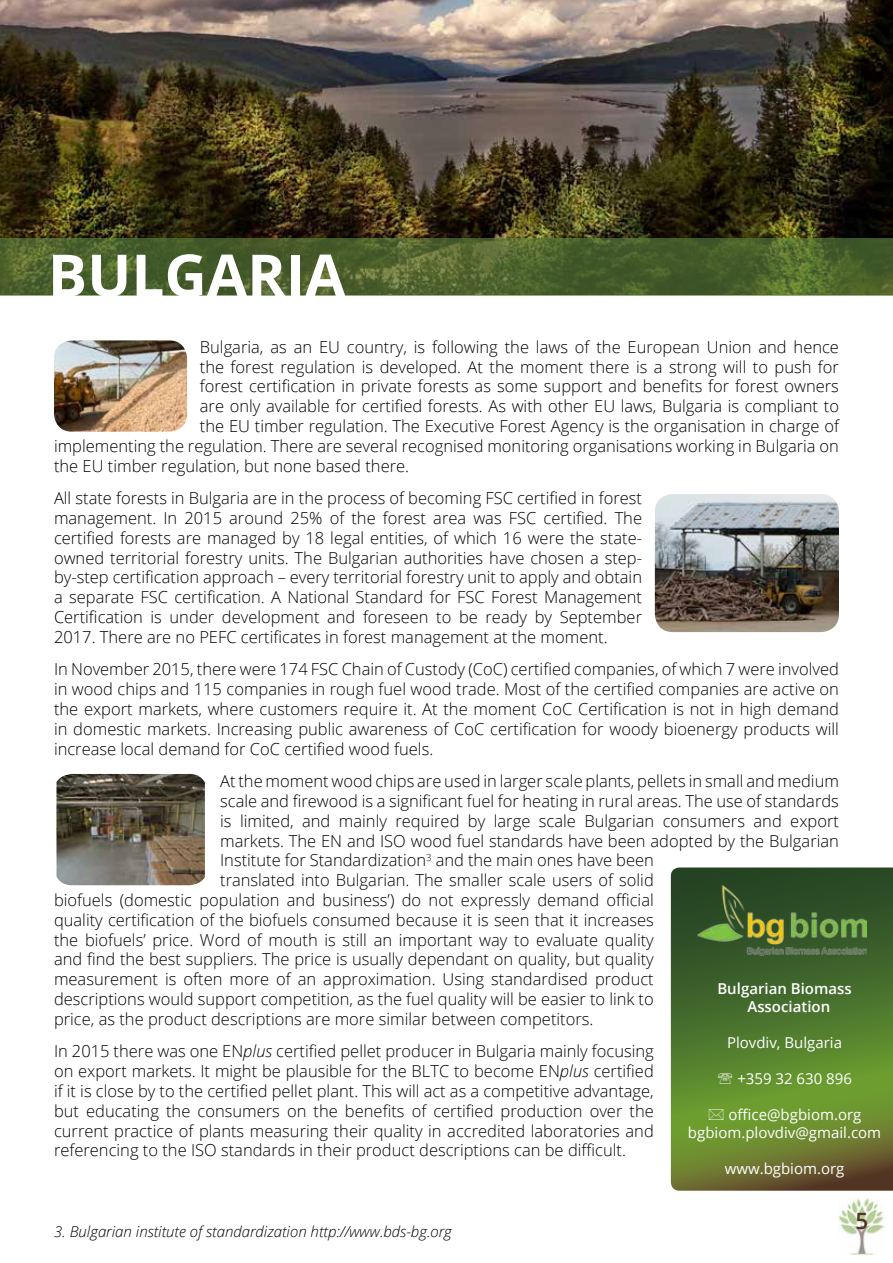
<style>
.page{position:relative;width:893px;height:1263px;background:#fff}
.page>*{position:absolute;margin:0;border:0;box-sizing:border-box;transform-origin:0 0}
.t1{font:700 58.5px "Open Sans";color:#fff}
.t2{font:600 22.5px "Open Sans";color:#523423}
.t3{font:300 16.5px/19.8px "Open Sans";color:#000;text-align:justify}
.t4{font:15px/18px "Open Sans";color:#fff}
.t5{font:italic 300 15px "Open Sans";color:#000}
.t6{font:600 15px/18px "Open Sans";color:#fff;text-align:center}
.s1{font-style:italic}
</style>
<div class="page">
<img style="left:839px;top:1197px;width:46px;height:58px">
<img style="left:0;top:0;width:893px;height:238px">
<svg style="left:0;top:238px;width:893px;height:57px;background:#4c612c"></svg>
<svg style="left:671px;top:867px;width:222px;height:324px;background:#54752d"></svg>
<img style="left:698px;top:885px;width:168px;height:70px">
<img style="left:56px;top:774px;width:149px;height:111px">
<img style="left:655px;top:494px;width:184px;height:138px">
<img style="left:54px;top:340px;width:133px;height:92px">
<svg style="left:718px;top:1073px;width:14px;height:11px"></svg>
<svg style="left:709px;top:1109px;width:14px;height:11px"></svg>
<h1 class="t1" style="left:48px;top:234px;width:299px">BULGARIA</h1>
<p class="t3" style="left:200px;top:336px;width:641px">Bulgaria, as an EU country, is following the laws of the European Union and hence</p>
<p class="t3" style="left:200px;top:356px;width:641px">the forest regulation is developed. At the moment there is a strong will to push for</p>
<p class="t3" style="left:200px;top:376px;width:641px">forest certification in private forests as some support and benefits for forest owners</p>
<p class="t3" style="left:200px;top:396px;width:641px">are only available for certified forests. As with other EU laws, Bulgaria is compliant to</p>
<p class="t3" style="left:200px;top:416px;width:641px">the EU timber regulation. The Executive Forest Agency is the organisation in charge of</p>
<p class="t3" style="left:54px;top:435px;width:786px">implementing the regulation. There are several recognised monitoring organisations working in Bulgaria on</p>
<p class="t3" style="left:54px;top:455px;width:357px">the EU timber regulation, but none based there.</p>
<p class="t3" style="left:54px;top:488px;width:590px">All state forests in Bulgaria are in the process of becoming FSC certified in forest management. In 2015 around 25% of the forest area was FSC certified. The certified forests are managed by 18 legal entities, of which 16 were the state&shy;owned territorial forestry units. The Bulgarian authorities have chosen a step&shy;by-step certification approach – every territorial forestry unit to apply and obtain a separate FSC certification. A National Standard for FSC Forest Management Certification is under development and foreseen to be ready by September 2017. There are no PEFC certificates in forest management at the moment.</p>
<p class="t3" style="left:54px;top:659px;width:786px">In November 2015, there were 174 FSC Chain of Custody (CoC) certified companies, of which 7 were involved in wood chips and 115 companies in rough fuel wood trade. Most of the certified companies are active on the export markets, where customers require it. At the moment CoC Certification is not in high demand in domestic markets. Increasing public awareness of CoC certification for woody bioenergy products will increase local demand for CoC certified wood fuels.</p>
<p class="t3" style="left:220px;top:771px;width:620px">At the moment wood chips are used in larger scale plants, pellets in small and medium</p>
<p class="t3" style="left:220px;top:791px;width:620px">scale and firewood is a significant fuel for heating in rural areas. The use of standards</p>
<p class="t3" style="left:220px;top:810px;width:620px">is limited, and mainly required by large scale Bulgarian consumers and export</p>
<p class="t3" style="left:220px;top:830px;width:620px">markets. The EN and ISO wood fuel standards have been adopted by the Bulgarian</p>
<p class="t3" style="left:220px;top:850px;width:435px">Institute for Standardization<sup>3</sup> and the main ones have been</p>
<p class="t3" style="left:220px;top:870px;width:435px">translated into Bulgarian. The smaller scale users of solid</p>
<p class="t3" style="left:54px;top:890px;width:601px">biofuels (domestic population and business’) do not expressly demand official</p>
<p class="t3" style="left:54px;top:909px;width:601px">quality certification of the biofuels consumed because it is seen that it increases</p>
<p class="t3" style="left:54px;top:929px;width:601px">the biofuels’ price. Word of mouth is still an important way to evaluate quality</p>
<p class="t3" style="left:54px;top:949px;width:601px">and find the best suppliers. The price is usually dependant on quality, but quality</p>
<p class="t3" style="left:54px;top:969px;width:601px">measurement is often more of an approximation. Using standardised product</p>
<p class="t3" style="left:54px;top:989px;width:601px">descriptions would support competition, as the fuel quality will be easier to link to</p>
<p class="t3" style="left:54px;top:1008px;width:541px">price, as the product descriptions are more similar between competitors.</p>
<p class="t3" style="left:54px;top:1041px;width:601px">In 2015 there was one EN<span class="s1">plus</span> certified pellet producer in Bulgaria mainly focusing on export markets. It might be plausible for the BLTC to become EN<span class="s1">plus</span> certified if it is close by to the certified pellet plant. This will act as a competitive advantage, but educating the consumers on the benefits of certified production over the current practice of plants measuring their quality in accredited laboratories and referencing to the ISO standards in their product descriptions can be difficult.</p>
<p class="t6" style="left:717px;top:979px;width:136px">Bulgarian Biomass<br>Association</p>
<p class="t4" style="left:727px;top:1033px;width:117px">Plovdiv, Bulgaria</p>
<p class="t4" style="left:737px;top:1069px;width:116px">+359 32 630 896</p>
<p class="t4" style="left:688px;top:1105px;width:195px;text-indent:41px">office@bgbiom.org bgbiom.plovdiv@gmail.com</p>
<p class="t4" style="left:725px;top:1159px;width:121px">www.bgbiom.org</p>
<p class="t5" style="left:54px;top:1221px;width:399px">3. Bulgarian institute of standardization http://www.bds-bg.org</p>
<h2 class="t2" style="left:855px;top:1205px;width:14px">5</h2>
</div>
